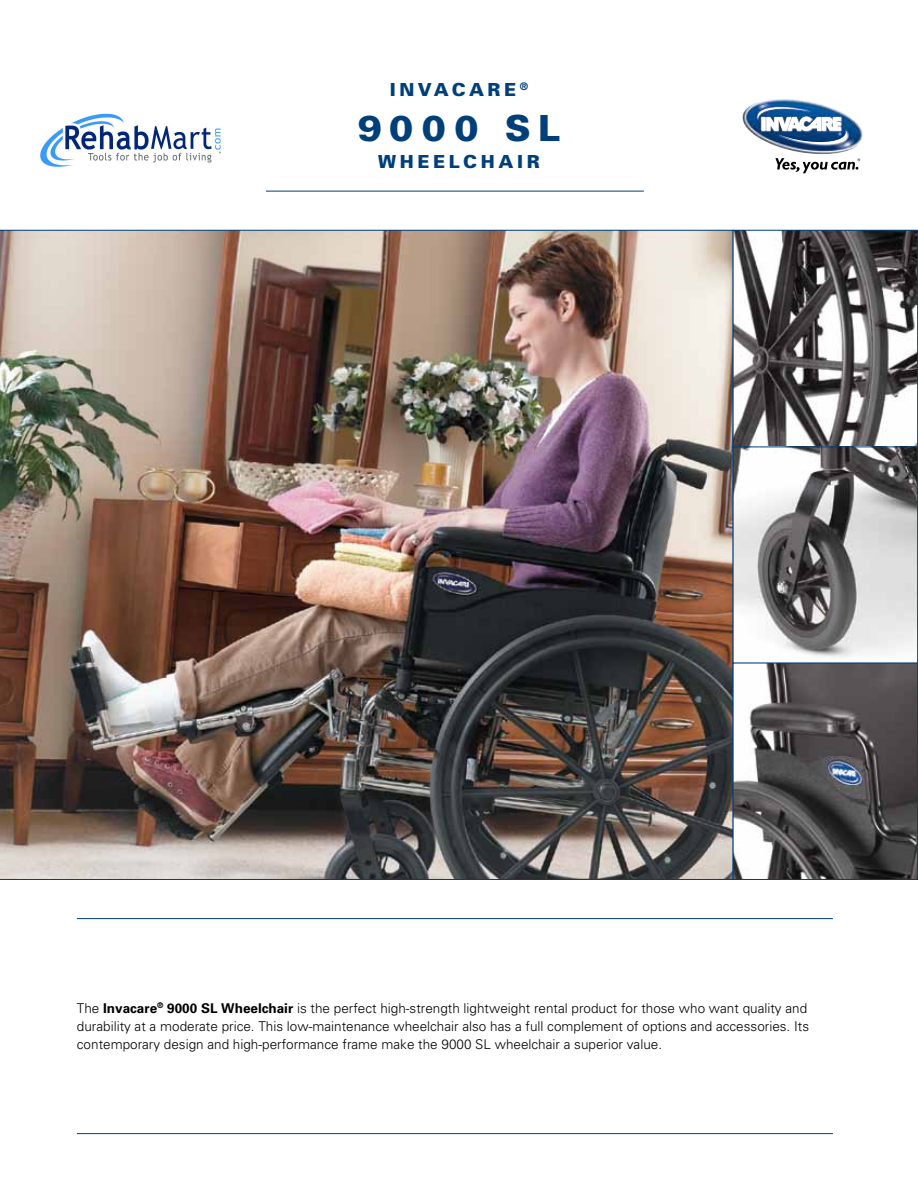
<style>
.page{position:relative;width:918px;height:1188px;background:#fff}
.page>*{position:absolute;margin:0;border:0;box-sizing:border-box;transform-origin:0 0}
.t1{font:900 36px "Univers";letter-spacing:.22em;color:#003f79}
.t2{font:900 18px "Univers";letter-spacing:.2em;color:#003f79}
.t3{font:300 13.5px/18px "Univers";color:#000}
.s1{font-weight:700}
</style>
<div class="page">
<img style="left:742px;top:99px;width:121px;height:55px">
<img style="left:757px;top:105px;width:91px;height:42px">
<svg style="left:775px;top:158px;width:85px;height:15px"></svg>
<hr style="left:266px;top:191px;width:378px;height:1px;background:#003f79">
<hr style="left:77px;top:918px;width:756px;height:1px;background:#003f79">
<hr style="left:77px;top:1133px;width:756px;height:1px;background:#003f79">
<img style="left:735px;top:232px;width:181px;height:646px">
<img style="left:0;top:230px;width:733px;height:650px">
<div style="left:733px;top:230px;width:185px;height:217px;border:1px solid #003f79"></div>
<div style="left:733px;top:447px;width:185px;height:217px;border:1px solid #003f79"></div>
<div style="left:733px;top:663px;width:185px;height:217px;border:1px solid #003f79"></div>
<img style="left:41px;top:113px;width:179px;height:54px">
<h2 class="t2" style="left:390px;top:78px;width:140px">INVACARE <sup>®</sup></h2>
<h1 class="t1" style="left:358px;top:106px;width:204px">9000 SL</h1>
<h2 class="t2" style="left:378px;top:150px;width:163px">WHEELCHAI R</h2>
<p class="t3" style="left:77px;top:999px;width:734px">The <span class="s1">Invacare</span><sup>®</sup> <span class="s1">9000 SL Wheelchair</span> is the perfect high-strength lightweight rental product for those who want quality and durability at a moderate price. This low-maintenance wheelchair also has a full complement of options and accessories. Its contemporary design and high-performance frame make the 9000 SL wheelchair a superior value.</p>
</div>
